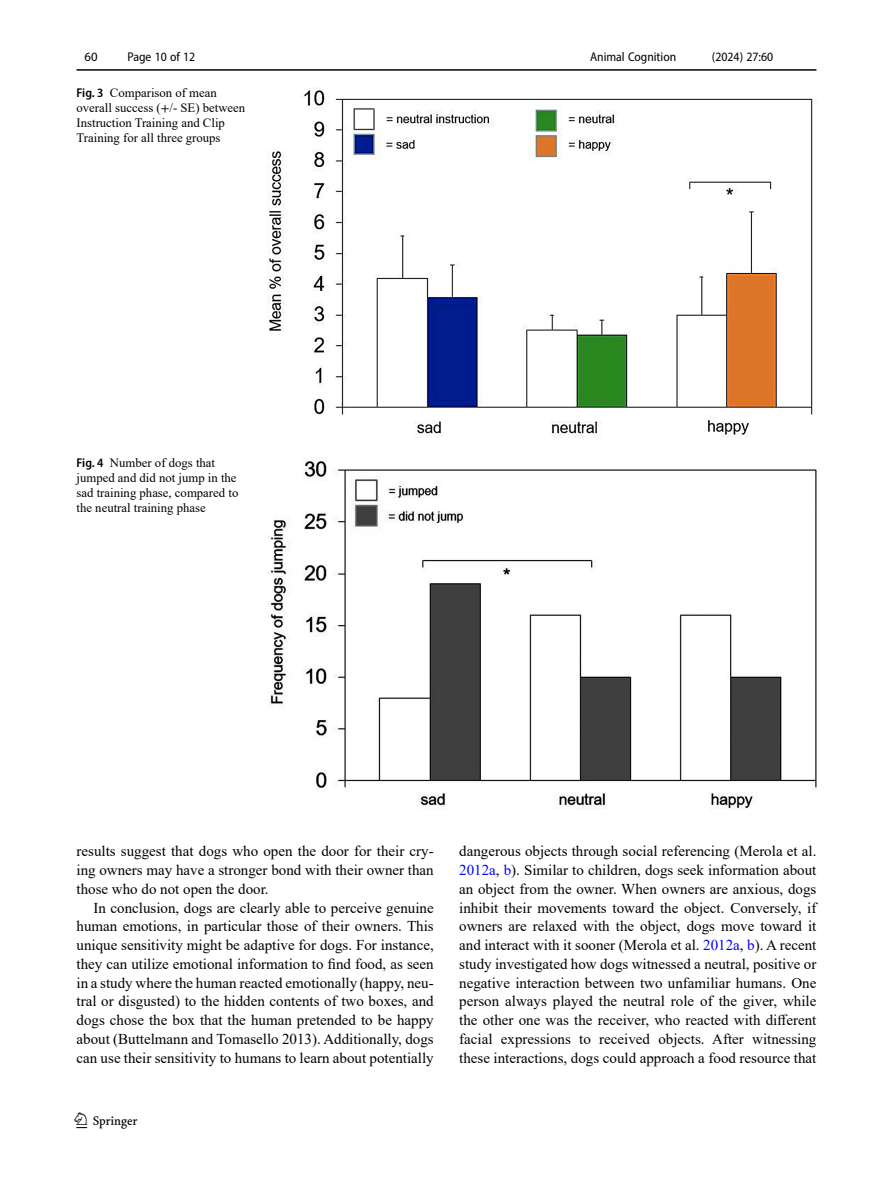
<style>
.page{position:relative;width:893px;height:1187px;background:#fff}
.page>*{position:absolute;margin:0;border:0;box-sizing:border-box;transform-origin:0 0}
.t1{font:22.5px "Springnew";color:#000}
.Body_Text_Indent{font:15px/18.8px "Times New Roman";color:#000;text-align:justify}
.Figure_Caption_Side{font:12.75px/15px "Times New Roman";color:#000}
.t2{font:semi-condensed 12.75px "Myriad Pro";color:#000}
.t3{font:12.75px "Myriad Pro";color:#000}
.s1{font-family:"Myriad Pro";font-weight:600;font-stretch:semi-condensed}
.s2{font-family:"STIX"}
.s3{color:#00f}
</style>
<div class="page">
<hr style="left:77px;top:69px;width:739px;height:2px;background:#000">
<img style="left:268px;top:460px;width:548px;height:349px">
<img style="left:268px;top:87px;width:548px;height:351px">
<p class="t3" style="left:85px;top:48px;width:15px">60</p>
<p class="t2" style="left:127px;top:49px;width:69px">Page 10 of 12</p>
<p class="Figure_Caption_Side" style="left:77px;top:84px;width:170px"><span class="s1">Fig. 3</span> Comparison of mean overall success (<span class="s2">+</span>/- SE) between<br>Instruction Training and Clip<br>Training for all three groups</p>
<p class="Figure_Caption_Side" style="left:77px;top:455px;width:163px"><span class="s1">Fig. 4</span> Number of dogs that jumped and did not jump in the sad training phase, compared to the neutral training phase</p>
<p class="t2" style="left:590px;top:49px;width:88px">Animal Cognition</p>
<p class="t2" style="left:712px;top:49px;width:63px">(2024) 27:60</p>
<p class="Body_Text_Indent" style="left:77px;top:841px;width:359px">results suggest that dogs who open the door for their cry&shy;ing owners may have a stronger bond with their owner than those who do not open the door.</p>
<p class="Body_Text_Indent" style="left:77px;top:897px;width:359px;text-indent:17px">In conclusion, dogs are clearly able to perceive genuine human emotions, in particular those of their owners. This unique sensitivity might be adaptive for dogs. For instance, they can utilize emotional information to find food, as seen in a study where the human reacted emotionally (happy, neu&shy;tral or disgusted) to the hidden contents of two boxes, and dogs chose the box that the human pretended to be happy about (Buttelmann and Tomasello 2013). Additionally, dogs can use their sensitivity to humans to learn about potentially</p>
<h1 class="t1" style="left:77px;top:1107px;width:63px">1 3</h1>
<p class="Body_Text_Indent" style="left:459px;top:841px;width:359px">dangerous objects through social referencing (Merola et al.<br><span class="s3">2012a</span>, <span class="s3">b</span>). Similar to children, dogs seek information about an object from the owner. When owners are anxious, dogs inhibit their movements toward the object. Conversely, if owners are relaxed with the object, dogs move toward it and interact with it sooner (Merola et al. <span class="s3">2012a</span>, <span class="s3">b</span>). A recent study investigated how dogs witnessed a neutral, positive or negative interaction between two unfamiliar humans. One person always played the neutral role of the giver, while the other one was the receiver, who reacted with different facial expressions to received objects. After witnessing these interactions, dogs could approach a food resource that</p>
</div>
